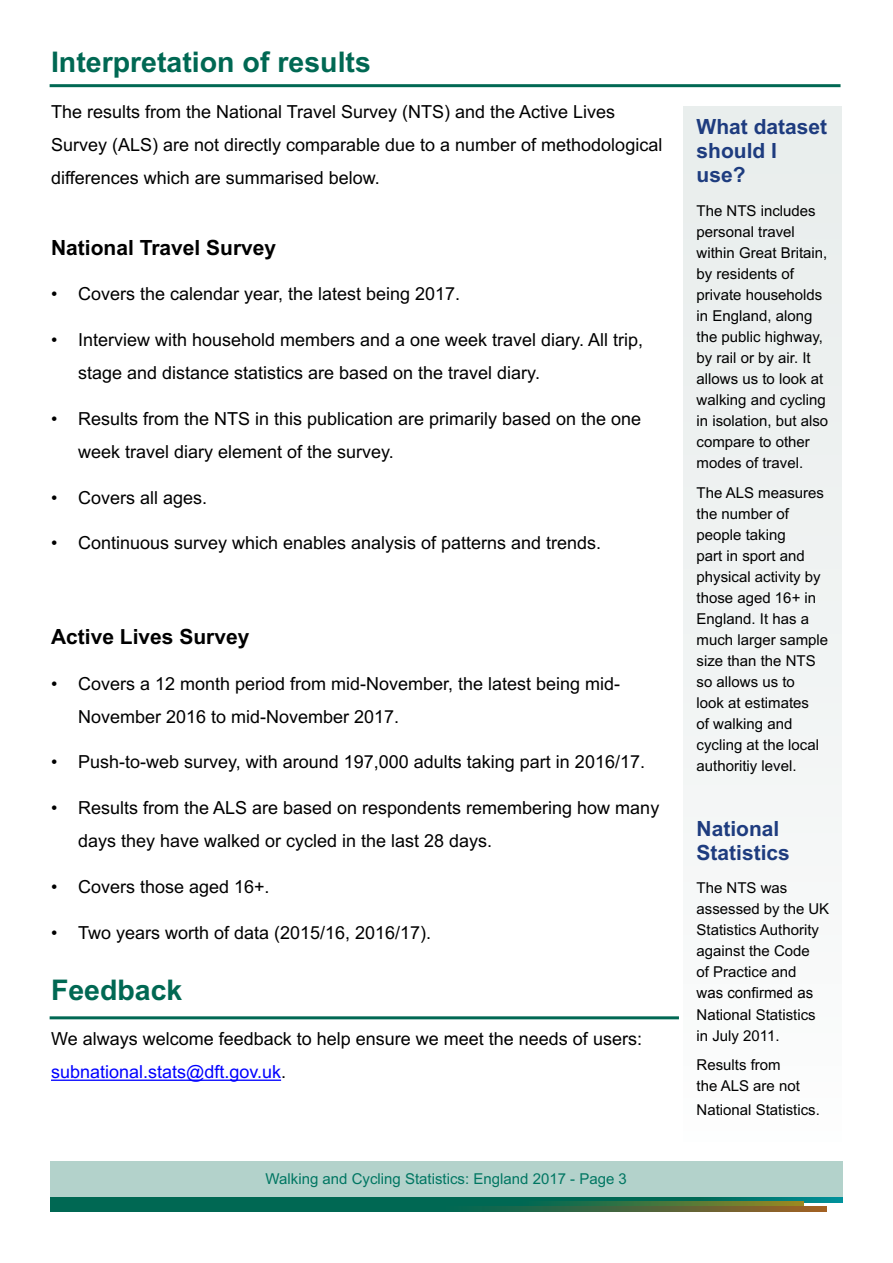
<style>
.page{position:relative;width:893px;height:1263px;background:#fff}
.page>*{position:absolute;margin:0;border:0;box-sizing:border-box;transform-origin:0 0}
.NTS_Heading{font:700 28.5px "Arial";color:#006853}
.t1{font:700 21px/24px "Arial";color:#1e3c7f}
.NTS_sub-heading{font:700 21px "Arial";color:#000}
.NTS_paragraph{font:18px/33px "Arial";color:#000}
.F_Box_text{font:15px/21px "Arial";color:#000}
.t2{font:15px "Arial";color:#007662}
.s1{color:#00f}
.s2{font-family:"Arial MT2"}
</style>
<div class="page">
<div style="left:50px;top:1161px;width:792px;height:36px;background:#b3d2cb"></div>
<svg style="left:50px;top:1197px;width:792px;height:5px;background:#006c5a"></svg>
<svg style="left:50px;top:1201px;width:753px;height:5px;background:#1b6d4a"></svg>
<svg style="left:50px;top:1206px;width:777px;height:6px;background:#256647"></svg>
<hr style="left:51px;top:1079px;width:230px;height:2px;background:#00f">
<hr style="left:50px;top:84px;width:790px;height:3px;background:#006853">
<div style="left:684px;top:106px;width:158px;height:1036px;background:#f0f3f3"></div>
<hr style="left:50px;top:1016px;width:629px;height:3px;background:#006853">
<p class="NTS_Heading" style="left:51px;top:42px;width:321px">Interpretation of results</p>
<p class="NTS_paragraph" style="left:51px;top:95px;width:613px">The results from the National Travel Survey (NTS) and the Active Lives<br>Survey (ALS) are not directly comparable due to a number of methodological differences which are summarised below.</p>
<p class="NTS_sub-heading" style="left:51px;top:232px;width:227px">National Travel Survey</p>
<p class="NTS_paragraph" style="left:51px;top:277px;width:411px">• Covers the calendar year, the latest being 2017.</p>
<p class="NTS_paragraph" style="left:78px;top:323px;width:566px;text-indent:-27px">• Interview with household members and a one week travel diary. All trip, stage and distance statistics are based on the travel diary.</p>
<p class="NTS_paragraph" style="left:78px;top:402px;width:565px;text-indent:-27px">• Results from the NTS in this publication are primarily based on the one week travel diary element of the survey.</p>
<p class="NTS_paragraph" style="left:51px;top:481px;width:158px">• Covers all ages.</p>
<p class="NTS_paragraph" style="left:51px;top:526px;width:552px">• Continuous survey which enables analysis of patterns and trends.</p>
<p class="NTS_sub-heading" style="left:51px;top:622px;width:200px">Active Lives Survey</p>
<p class="NTS_paragraph" style="left:78px;top:667px;width:544px;text-indent:-27px">• Covers a 12 month period from mid-November, the latest being mid-<br>November 2016 to mid-November 2017.</p>
<p class="NTS_paragraph" style="left:51px;top:745px;width:595px">• Push-to-web survey, with around 197,000 adults taking part in 2016/17.</p>
<p class="NTS_paragraph" style="left:78px;top:791px;width:583px;text-indent:-27px">• Results from the ALS are based on respondents remembering how many days they have walked or cycled in the last 28 days.</p>
<p class="NTS_paragraph" style="left:51px;top:870px;width:220px">• Covers those aged 16+.</p>
<p class="NTS_paragraph" style="left:51px;top:916px;width:382px">• Two years worth of data (2015/16, 2016/17).</p>
<p class="NTS_Heading" style="left:51px;top:969px;width:133px">Feedback</p>
<p class="NTS_paragraph" style="left:51px;top:1022px;width:592px">We always welcome feedback to help ensure we meet the needs of users: <span class="s1">subnational.stats@dft.gov.uk</span>.</p>
<p class="t2" style="left:266px;top:1169px;width:363px">Walking and Cycling Statistics: England 2017 - Page 3</p>
<p class="t1" style="left:697px;top:115px;width:132px">What dataset should I use?</p>
<p class="F_Box_text" style="left:697px;top:200px;width:133px">The NTS includes personal travel within Great Britain, by residents of private households in England, along the public highway, by rail or by air. It allows us to look at walking and cycling in isolation, but also compare to other modes of travel.</p>
<p class="F_Box_text" style="left:697px;top:482px;width:133px">The ALS measures the number of people taking<br>part in sport and physical activity by those aged 16+ in<br>England. It has a much larger sample size than the NTS so allows us to<br>look at estimates<br>of walking and cycling at the local authoritiy level.</p>
<p class="t1" style="left:697px;top:816px;width:95px">National<br>Statistics</p>
<p class="F_Box_text" style="left:697px;top:878px;width:134px">The NTS was assessed by the UK<br>Statistics Authority against the Code<br>of Practice and<br><span class="s2">was confirmed as<br></span>National Statistics in July 2011.</p>
<p class="F_Box_text" style="left:697px;top:1054px;width:105px">Results from the ALS are not</p>
<p class="F_Box_text" style="left:697px;top:1099px;width:125px">National Statistics.</p>
</div>
